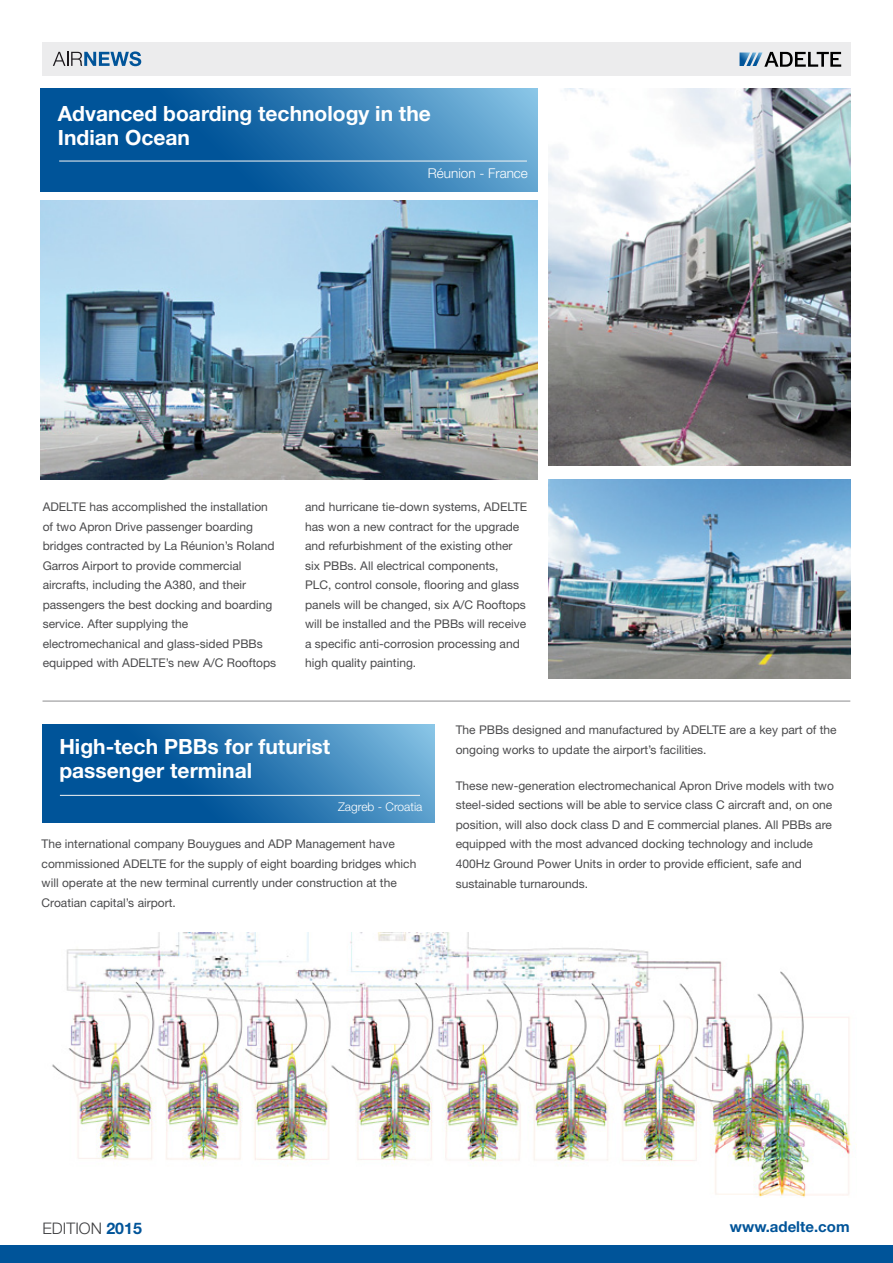
<style>
.page{position:relative;width:893px;height:1263px;background:#fff}
.page>*{position:absolute;margin:0;border:0;box-sizing:border-box;transform-origin:0 0}
.t1{font:700 21px/24px "Helvetica Neue";color:#fff}
.t2{font:300 15.9px "Helvetica Neue";color:#3d3d3f}
.t3{font:700 15px "Helvetica Neue";color:#005499}
.t4{font:300 13.5px "Helvetica Neue";color:#fff}
.t5{font:12px/19.5px "Helvetica Neue";color:#4b4b4d}
.t6{font:300 12px "Helvetica Neue";color:#fff}
.s1{font-weight:700;color:#005499}
</style>
<div class="page">
<img style="left:52px;top:933px;width:805px;height:264px">
<svg style="left:42px;top:724px;width:393px;height:98px;background:#2573ae"></svg>
<hr style="left:60px;top:795px;width:360px;height:1px;background:#f5f5f4">
<svg style="left:41px;top:88px;width:496px;height:103px;background:#2673ae"></svg>
<hr style="left:43px;top:701px;width:807px;height:1px;background:#8d8d8e">
<div style="left:0;top:1246px;width:893px;height:17px;background:#005499"></div>
<img style="left:548px;top:88px;width:302px;height:377px">
<hr style="left:59px;top:161px;width:468px;height:1px;background:#f5f5f4">
<div style="left:43px;top:42px;width:808px;height:34px;background:#ececed"></div>
<svg style="left:53px;top:51px;width:88px;height:15px"></svg>
<svg style="left:740px;top:52px;width:101px;height:15px"></svg>
<img style="left:548px;top:480px;width:302px;height:199px">
<img style="left:41px;top:201px;width:496px;height:279px">
<p class="t1" style="left:58px;top:101px;width:374px">Advanced boarding technology in the<br>Indian Ocean</p>
<p class="t4" style="left:428px;top:165px;width:102px">Réunion - France</p>
<p class="t5" style="left:43px;top:497px;width:235px">ADELTE has accomplished the installation of two Apron Drive passenger boarding bridges contracted by La Réunion’s Roland Garros Airport to provide commercial aircrafts, including the A380, and their passengers the best docking and boarding service. After supplying the electromechanical and glass-sided PBBs equipped with ADELTE’s new A/C Rooftops</p>
<p class="t5" style="left:305px;top:497px;width:224px">and hurricane tie-down systems, ADELTE has won a new contract for the upgrade and refurbishment of the existing other six PBBs. All electrical components, PLC, control console, flooring and glass panels will be changed, six A/C Rooftops will be installed and the PBBs will receive a specific anti-corrosion processing and high quality painting.</p>
<p class="t1" style="left:59px;top:734px;width:272px">High-tech PBBs for futurist passenger terminal</p>
<p class="t6" style="left:338px;top:799px;width:86px">Zagreb - Croatia</p>
<p class="t5" style="left:42px;top:834px;width:376px">The international company Bouygues and ADP Management have commissioned ADELTE for the supply of eight boarding bridges which will operate at the new terminal currently under construction at the Croatian capital’s airport.</p>
<p class="t5" style="left:456px;top:720px;width:382px">The PBBs designed and manufactured by ADELTE are a key part of the ongoing works to update the airport’s facilities.</p>
<p class="t5" style="left:456px;top:776px;width:380px">These new-generation electromechanical Apron Drive models with two steel-sided sections will be able to service class C aircraft and, on one position, will also dock class D and E commercial planes. All PBBs are equipped with the most advanced docking technology and include 400Hz Ground Power Units in order to provide efficient, safe and sustainable turnarounds.</p>
<p class="t2" style="left:43px;top:1218px;width:101px">EDITION <span class="s1">2015</span></p>
<p class="t3" style="left:730px;top:1217px;width:121px">www.adelte.com</p>
</div>
